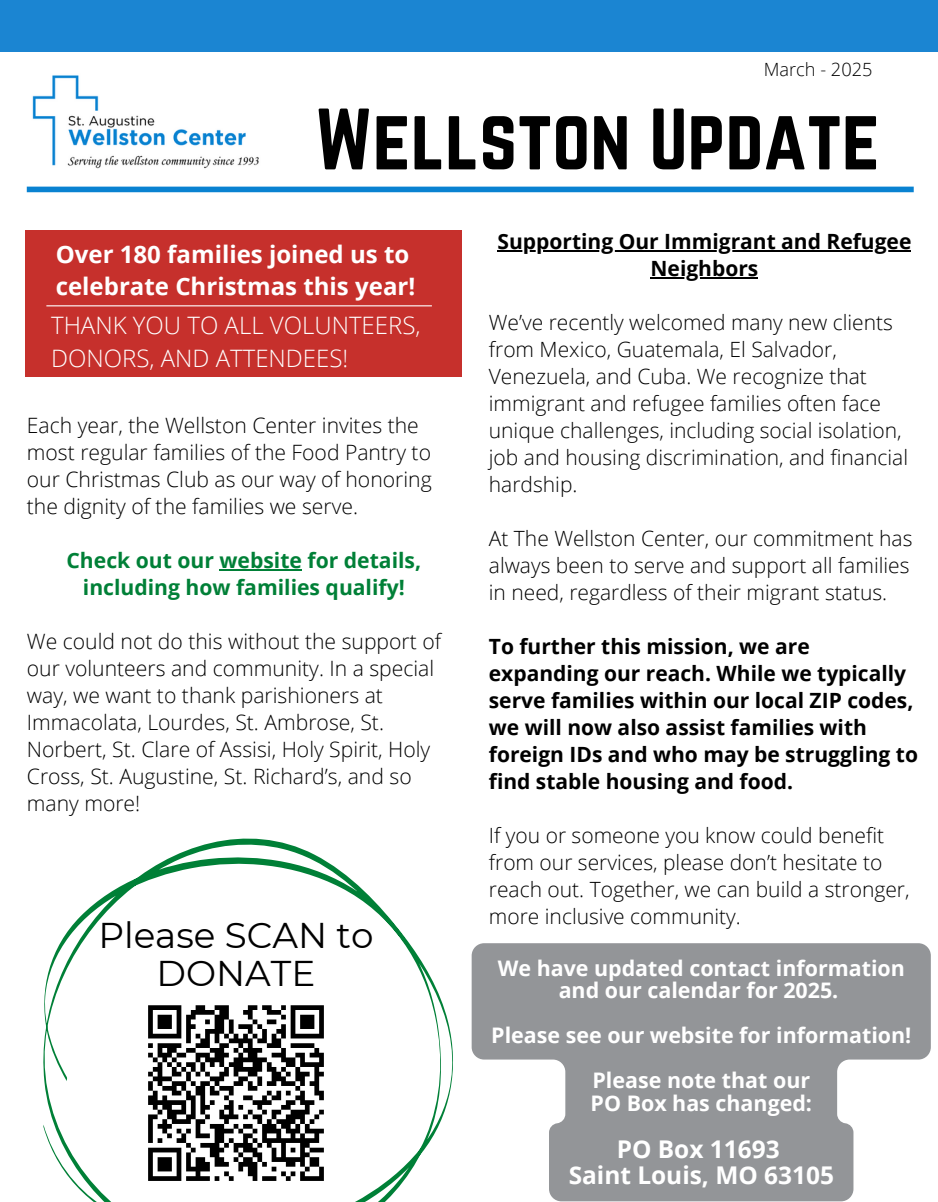
<style>
.page{position:relative;width:938px;height:1202px;background:#fff}
.page>*{position:absolute;margin:0;border:0;box-sizing:border-box;transform-origin:0 0}
.t1{font:76.05px "Norwester";color:#000}
.t2{font:35.7px/38.7px "Montserrat";color:#000;text-align:center}
.t3{font:700 24.45px/25.8px "Open Sans";color:#fff;text-align:center}
.t4{font:700 24px/32.7px "Open Sans";color:#fff}
.t5{font:300 24px/32.7px "Open Sans";color:#fff}
.t6{font:700 21.45px/22.5px "Open Sans";color:#fff;text-align:center}
.t7{font:300 21.15px/27px "Open Sans";color:#000}
.t8{font:700 21.15px/27px "Open Sans";color:#008037;text-align:center}
.t9{font:300 21px/27px "Open Sans";color:#000}
.t10{font:700 21px/27px "Open Sans";color:#000}
.t11{font:300 18.15px "Open Sans";color:#000}
</style>
<div class="page">
<div style="left:0;top:0;width:937px;height:52px;background:#1b85d2"></div>
<img style="left:26px;top:75px;width:255px;height:114px">
<div style="left:27px;top:187px;width:886px;height:5px;background:#0982d1"></div>
<div style="left:25px;top:230px;width:437px;height:146px;background:#c6302c"></div>
<hr style="left:46px;top:305px;width:386px;height:1px;background:#fff">
<svg style="left:43px;top:838px;width:410px;height:363px"></svg>
<hr style="left:219px;top:569px;width:83px;height:1px;background:#008037">
<hr style="left:497px;top:250px;width:414px;height:1px;background:#000">
<hr style="left:650px;top:277px;width:108px;height:1px;background:#000">
<svg style="left:471px;top:943px;width:459px;height:258px;fill:#939598"></svg>
<div style="left:138px;top:995px;width:195px;height:195px;background:#fff"></div>
<svg style="left:148px;top:1005px;width:176px;height:176px"></svg>
<p class="t11" style="left:763px;top:57px;width:110px">March - 2025</p>
<p class="t1" style="left:315px;top:93px;width:566px">Wellston Update</p>
<p class="t4" style="left:56px;top:237px;width:361px">Over 180 families joined us to celebrate Christmas this year!</p>
<p class="t5" style="left:51px;top:309px;width:371px">THANK YOU TO ALL VOLUNTEERS,<br>DONORS, AND ATTENDEES!</p>
<h1 class="t7" style="left:27px;top:411px;width:406px">Each year, the Wellston Center invites the most regular families of the Food Pantry to our Christmas Club as our way of honoring the dignity of the families we serve.</h1>
<p class="t8" style="left:66px;top:546px;width:356px">Check out our website for details, including how families qualify!</p>
<h4 class="t7" style="left:27px;top:627px;width:415px">We could not do this without the support of our volunteers and community. In a special way, we want to thank parishioners at Immacolata, Lourdes, St. Ambrose, St.<br>Norbert, St. Clare of Assisi, Holy Spirit, Holy Cross, St. Augustine, St. Richard’s, and so many more!</h4>
<h5 class="t2" style="left:98px;top:915px;width:276px">Please SCAN to<br>DONATE</h5>
<p class="t10" style="left:497px;top:227px;width:415px">Supporting Our Immigrant and Refugee</p>
<h3 class="t10" style="left:650px;top:254px;width:109px">Neighbors</h3>
<h3 class="t9" style="left:488px;top:308px;width:405px">We’ve recently welcomed many new clients</h3>
<h6 class="t9" style="left:488px;top:335px;width:420px">from Mexico, Guatemala, El Salvador, Venezuela, and Cuba. We recognize that immigrant and refugee families often face unique challenges, including social isolation, job and housing discrimination, and financial hardship.</h6>
<h6 class="t9" style="left:488px;top:524px;width:425px">At The Wellston Center, our commitment has</h6>
<h5 class="t9" style="left:488px;top:551px;width:422px">always been to serve and support all families in need, regardless of their migrant status.</h5>
<h5 class="t10" style="left:488px;top:632px;width:322px">To further this mission, we are</h5>
<h6 class="t10" style="left:488px;top:659px;width:430px">expanding our reach. While we typically serve families within our local ZIP codes, we will now also assist families with foreign IDs and who may be struggling to find stable housing and food.</h6>
<h6 class="t9" style="left:488px;top:821px;width:397px">If you or someone you know could benefit</h6>
<p class="t9" style="left:488px;top:848px;width:422px">from our services, please don’t hesitate to reach out. Together, we can build a stronger, more inclusive community.</p>
<h2 class="t6" style="left:497px;top:956px;width:408px">We have updated contact information and our calendar for 2025.</h2>
<h5 class="t6" style="left:491px;top:1023px;width:421px">Please see our website for information!</h5>
<h6 class="t6" style="left:590px;top:1068px;width:223px;text-align:left">Please note that our<br>PO Box has changed:</h6>
<h6 class="t3" style="left:568px;top:1135px;width:267px">PO Box 11693<br>Saint Louis, MO 63105</h6>
</div>
